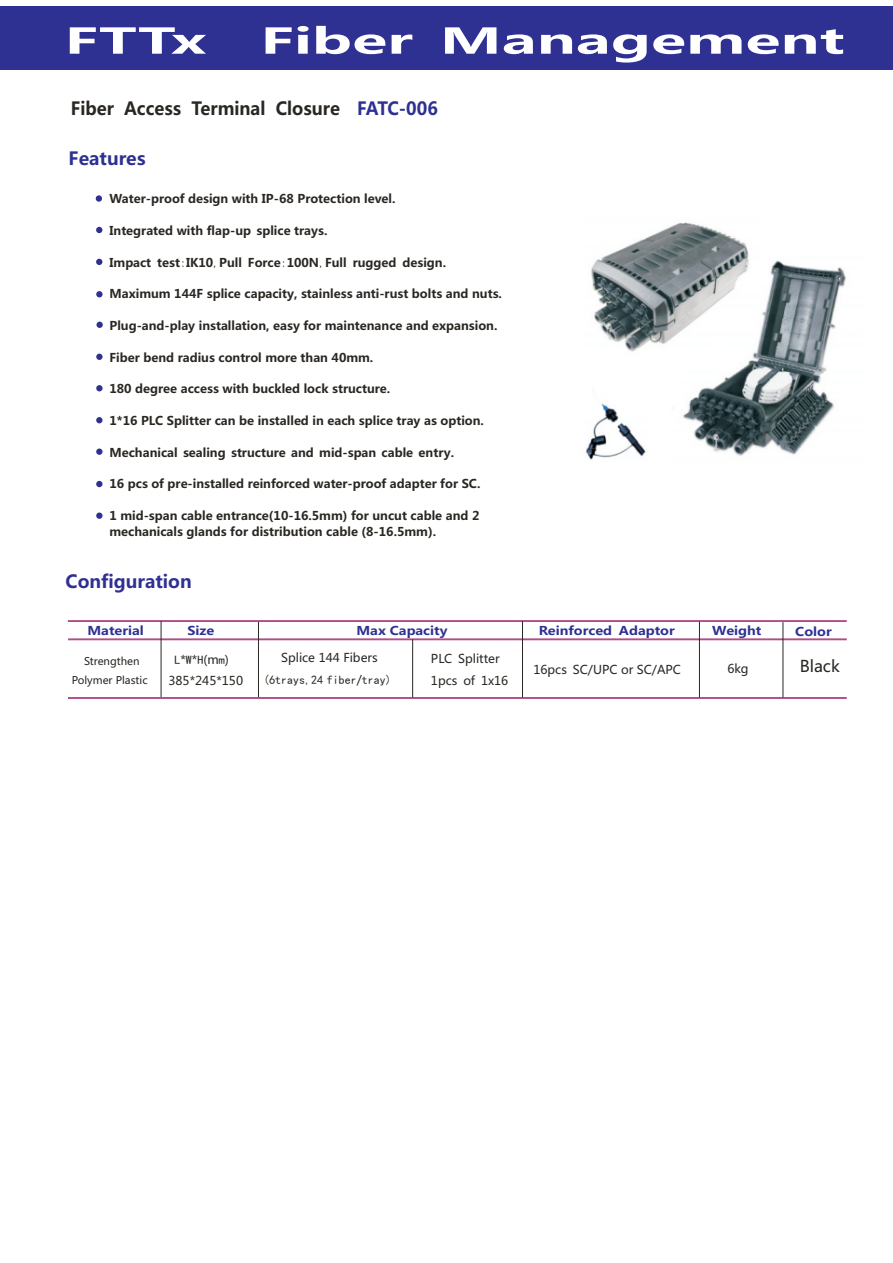
<style>
.page{position:relative;width:893px;height:1263px;background:#fff}
.page>*{position:absolute;margin:0;border:0;box-sizing:border-box;transform-origin:0 0}
.t1{font:700 34.8px "Microsoft Ya Hei";color:#fff;scale:1.73 1}
.t2{font:700 18px "Microsoft Ya Hei";color:#2a2723;scale:.95 1}
.t3{font:700 18px "Microsoft Ya Hei";color:#2e3092}
.t4{font:700 18px "Microsoft Ya Hei";color:#2e3092;scale:.95 1}
.t5{font:16.05px "Microsoft Ya Hei";color:#2a2723}
.t6{font:700 12px/15.9px "Microsoft Ya Hei";color:#2a2723}
.t7{font:12px/21.1px "Microsoft Ya Hei";color:#2a2723}
.t8{font:700 12px "Microsoft Ya Hei";color:#2e3092;scale:1.12 1}
.t9{font:12px "Sim Hei";color:#2a2723}
.t10{font:10.5px/18.5px "Microsoft Ya Hei";color:#2a2723;text-align:center}
.s1{font-family:"Sim Hei";font-weight:400}
.s2{font-family:"Sim Hei"}
.s3{font-family:"Microsoft Ya Hei"}
</style>
<div class="page">
<img style="left:586px;top:222px;width:260px;height:238px">
<div style="left:0;top:6px;width:893px;height:64px;background:#2e3092"></div>
<div style="left:96px;top:195px;width:6px;height:7px;background:#2e3092;border-radius:50%"></div>
<svg style="left:96px;top:227px;width:6px;height:6px"></svg>
<div style="left:96px;top:291px;width:7px;height:6px;background:#2e3092;border-radius:50%"></div>
<div style="left:96px;top:322px;width:7px;height:6px;background:#2e3092;border-radius:50%"></div>
<div style="left:96px;top:417px;width:7px;height:6px;background:#2e3092;border-radius:50%"></div>
<div style="left:96px;top:448px;width:7px;height:7px;background:#2e3092;border-radius:50%"></div>
<svg style="left:96px;top:259px;width:6px;height:6px"></svg>
<div style="left:96px;top:354px;width:7px;height:6px;background:#2e3092;border-radius:50%"></div>
<div style="left:96px;top:385px;width:7px;height:6px;background:#2e3092;border-radius:50%"></div>
<div style="left:96px;top:481px;width:7px;height:6px;background:#2e3092;border-radius:50%"></div>
<div style="left:96px;top:512px;width:7px;height:7px;background:#2e3092;border-radius:50%"></div>
<hr style="left:68px;top:620px;width:779px;height:2px;background:#b04d8a">
<hr style="left:68px;top:638px;width:779px;height:2px;background:#b04d8a">
<hr style="left:161px;top:621px;width:1px;height:76px;background:#2a2723">
<hr style="left:258px;top:622px;width:1px;height:75px;background:#2a2723">
<hr style="left:68px;top:697px;width:779px;height:2px;background:#b04d8a">
<hr style="left:522px;top:621px;width:1px;height:76px;background:#2a2723">
<hr style="left:699px;top:622px;width:1px;height:75px;background:#2a2723">
<hr style="left:783px;top:622px;width:1px;height:75px;background:#2a2723">
<hr style="left:412px;top:639px;width:1px;height:58px;background:#2a2723">
<h1 class="t1" style="left:65px;top:25px;width:452px">FTTx Fiber Management</h1>
<h2 class="t2" style="left:71px;top:101px;width:285px">Fiber Access Terminal Closure</h2>
<h2 class="t4" style="left:357px;top:101px;width:86px">FATC-006</h2>
<h2 class="t3" style="left:69px;top:151px;width:78px">Features</h2>
<p class="t6" style="left:110px;top:192px;width:287px">Water-proof design with IP-68 Protection level.</p>
<p class="t6" style="left:110px;top:224px;width:219px">Integrated with flap-up splice trays.</p>
<p class="t6" style="left:110px;top:255px;width:338px">Impact test<span class="s1">:</span>IK10<span class="s1">,</span>Pull Force<span class="s1">:</span>100N<span class="s1">,</span>Full rugged design.</p>
<p class="t6" style="left:110px;top:287px;width:394px">Maximum 144F splice capacity, stainless anti-rust bolts and nuts.</p>
<p class="t6" style="left:109px;top:319px;width:389px">Plug-and-play installation, easy for maintenance and expansion.</p>
<p class="t6" style="left:109px;top:350px;width:265px">Fiber bend radius control more than 40mm.</p>
<p class="t6" style="left:109px;top:382px;width:282px">180 degree access with buckled lock structure.</p>
<p class="t6" style="left:109px;top:414px;width:376px">1*16 PLC Splitter can be installed in each splice tray as option.</p>
<p class="t6" style="left:109px;top:445px;width:346px">Mechanical sealing structure and mid-span cable entry.</p>
<p class="t6" style="left:109px;top:477px;width:372px">16 pcs of pre-installed reinforced water-proof adapter for SC.</p>
<p class="t6" style="left:109px;top:509px;width:372px">1 mid-span cable entrance(10-16.5mm) for uncut cable and 2 mechanicals glands for distribution cable (8-16.5mm).</p>
<h2 class="t3" style="left:66px;top:573px;width:128px">Configuration</h2>
<p class="t8" style="left:87px;top:625px;width:52px">Material</p>
<p class="t8" style="left:187px;top:625px;width:25px">Size</p>
<p class="t8" style="left:356px;top:625px;width:83px">Max Capacity</p>
<p class="t8" style="left:712px;top:625px;width:45px">Weight</p>
<p class="t8" style="left:795px;top:626px;width:34px">Color</p>
<p class="t7" style="left:168px;top:650px;width:76px;text-indent:6px"><span class="s2">L</span>*<span class="s2">W</span>*<span class="s2">H</span>(m<span class="s2">m</span>)<br>385*245*150</p>
<p class="t7" style="left:281px;top:648px;width:98px">Splice 144 Fibers</p>
<p class="t8" style="left:539px;top:625px;width:123px">Reinforced Adaptor</p>
<p class="t7" style="left:533px;top:660px;width:149px">16pcs SC/UPC or SC/APC</p>
<p class="t7" style="left:431px;top:649px;width:79px">PLC Splitter<br>1pcs of 1x16</p>
<p class="t7" style="left:727px;top:659px;width:23px">6kg</p>
<h3 class="t5" style="left:800px;top:659px;width:42px">Black</h3>
<p class="t10" style="left:72px;top:653px;width:77px">Strengthen<br>Polymer Plastic</p>
<p class="t9" style="left:263px;top:673px;width:130px">(6trays,24 fiber<span class="s3">/</span>tray)</p>
</div>
